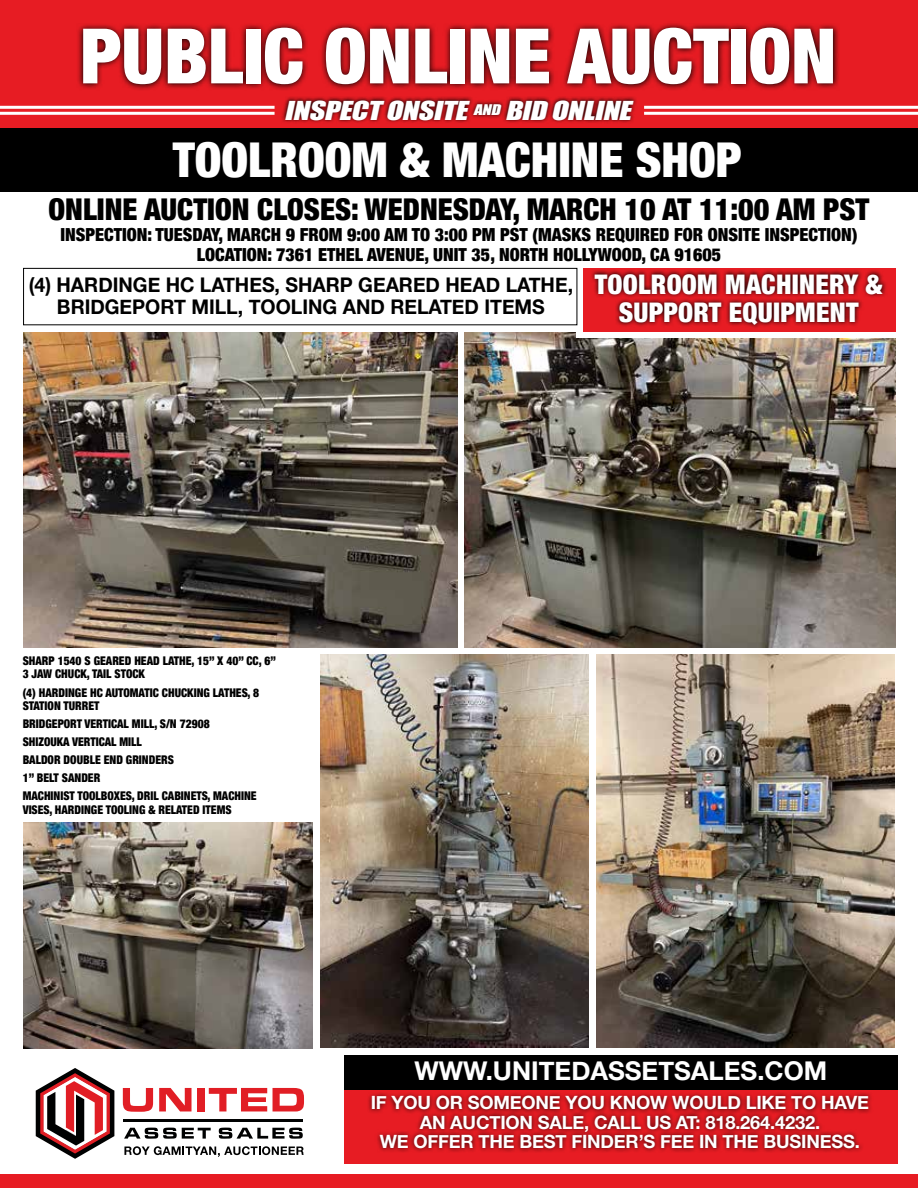
<style>
.page{position:relative;width:918px;height:1188px;background:#fff}
.page>*{position:absolute;margin:0;border:0;box-sizing:border-box;transform-origin:0 0}
.t1{font:900 condensed 76.5px "Helvetica Neue";color:#fff}
.t2{font:900 condensed 48px "Helvetica Neue";color:#fff}
.t3{font:900 condensed 30px "Helvetica Neue";color:#000}
.t4{font:900 condensed 27px/28.5px "Helvetica Neue";letter-spacing:.01em;color:#fff;text-align:center}
.t5{font:700 25.8px "Helvetica Neue";color:#fff}
.t6{font:italic 24px "Impact";color:#fff;scale:1.25 1}
.t7{font:700 20.25px/21.6px "Helvetica Neue";color:#000;text-align:center;scale:.96 1}
.t8{font:700 18.3px/19.4px "Helvetica Neue";letter-spacing:-.01em;color:#fff;text-align:center}
.t9{font:900 condensed 18px/19.5px "Helvetica Neue";color:#000;text-align:center}
.t10{font:900 condensed 12px/18.1px "Helvetica Neue";color:#000;scale:.96 1}
</style>
<div class="page">
<img style="left:465px;top:332px;width:430px;height:315px">
<div style="left:577px;top:262px;width:332px;height:76px;background:#fff"></div>
<div style="left:0;top:0;width:918px;height:138px;background:#e71c23"></div>
<div style="left:0;top:1174px;width:918px;height:14px;background:#e71c23"></div>
<svg style="left:77px;top:23px;width:762px;height:67px"></svg>
<svg style="left:281px;top:96px;width:356px;height:27px"></svg>
<hr style="left:0;top:106px;width:275px;height:3px;background:#fff">
<hr style="left:0;top:112px;width:275px;height:3px;background:#fff">
<hr style="left:644px;top:106px;width:274px;height:3px;background:#fff">
<hr style="left:644px;top:112px;width:274px;height:3px;background:#fff">
<div style="left:0;top:129px;width:918px;height:63px;background:#000"></div>
<div style="left:583px;top:268px;width:313px;height:64px;background:#e71c23"></div>
<svg style="left:591px;top:270px;width:295px;height:58px"></svg>
<div style="left:344px;top:1068px;width:554px;height:95px;background:#e71c23"></div>
<div style="left:344px;top:1055px;width:554px;height:35px;background:#000"></div>
<div style="left:367px;top:1091px;width:506px;height:62px;background:#000;opacity:.75"></div>
<div style="left:23px;top:268px;width:554px;height:57px;border:1px solid #000"></div>
<img style="left:24px;top:332px;width:434px;height:315px">
<img style="left:24px;top:823px;width:288px;height:225px">
<img style="left:321px;top:655px;width:267px;height:393px">
<img style="left:597px;top:655px;width:298px;height:393px">
<svg style="left:123px;top:1088px;width:30px;height:24px"></svg>
<svg style="left:159px;top:1088px;width:33px;height:23px"></svg>
<div style="left:198px;top:1088px;width:7px;height:23px;background:#e11e25"></div>
<svg style="left:209px;top:1088px;width:58px;height:23px"></svg>
<svg style="left:273px;top:1088px;width:31px;height:23px"></svg>
<svg style="left:124px;top:1128px;width:87px;height:11px"></svg>
<svg style="left:219px;top:1128px;width:84px;height:11px"></svg>
<hr style="left:124px;top:1119px;width:179px;height:2px;background:#000101">
<svg style="left:36px;top:1068px;width:78px;height:91px"></svg>
<svg style="left:124px;top:1146px;width:180px;height:11px"></svg>
<h1 class="t1" style="left:80px;top:-7px;width:757px">PUBLIC ONLINE AUCTION</h1>
<h3 class="t6" style="left:284px;top:92px;width:285px">INSPECTONSITE<sup>AND</sup> BID ONLINE</h3>
<h2 class="t2" style="left:173px;top:121px;width:570px">TOOLROOM &amp; MACHINE SHOP</h2>
<h3 class="t3" style="left:49px;top:185px;width:822px">ONLINE AUCTION CLOSES: WEDNESDAY, MARCH 10 AT 11:00 AM PST</h3>
<h3 class="t9" style="left:61px;top:224px;width:799px">INSPECTION: TUESDAY, MARCH 9 FROM 9:00 AM TO 3:00 PM PST (MASKS REQUIRED FOR ONSITE INSPECTION)<br>LOCATION: 7361 ETHEL AVENUE, UNIT 35, NORTH HOLLYWOOD, CA 91605</h3>
<h3 class="t7" style="left:29px;top:275px;width:568px">(4) HARDINGE HC LATHES, SHARP GEARED HEAD LATHE,<br>BRIDGEPORT MILL, TOOLING AND RELATED ITEMS</h3>
<h3 class="t4" style="left:595px;top:268px;width:289px">TOOLROOM MACHINERY &amp;<br>SUPPORT EQUIPMENT</h3>
<p class="t10" style="left:23px;top:653px;width:265px;line-height:13.5px">SHARP 1540 S GEARED HEAD LATHE, 15” X 40” CC, 6”<br>3 JAW CHUCK, TAIL STOCK</p>
<p class="t10" style="left:23px;top:685px;width:248px;line-height:13.5px">(4) HARDINGE HC AUTOMATIC CHUCKING LATHES, 8<br>STATION TURRET</p>
<p class="t10" style="left:23px;top:714px;width:245px">BRIDGEPORT VERTICAL MILL, S/N 72908<br>SHIZOUKA VERTICAL MILL<br>BALDOR DOUBLE END GRINDERS<br>1” BELT SANDER<br>MACHINIST TOOLBOXES, DRIL CABINETS, MACHINE</p>
<p class="t10" style="left:23px;top:800px;width:219px">VISES, HARDINGE TOOLING &amp; RELATED ITEMS</p>
<h3 class="t5" style="left:415px;top:1051px;width:414px">WWW.UNITEDASSETSALES.COM</h3>
<h3 class="t8" style="left:371px;top:1094px;width:500px">IF YOU OR SOMEONE YOU KNOW WOULD LIKE TO HAVE<br>AN AUCTION SALE, CALL US AT: 818.264.4232.<br>WE OFFER THE BEST FINDER’S FEE IN THE BUSINESS.</h3>
</div>
